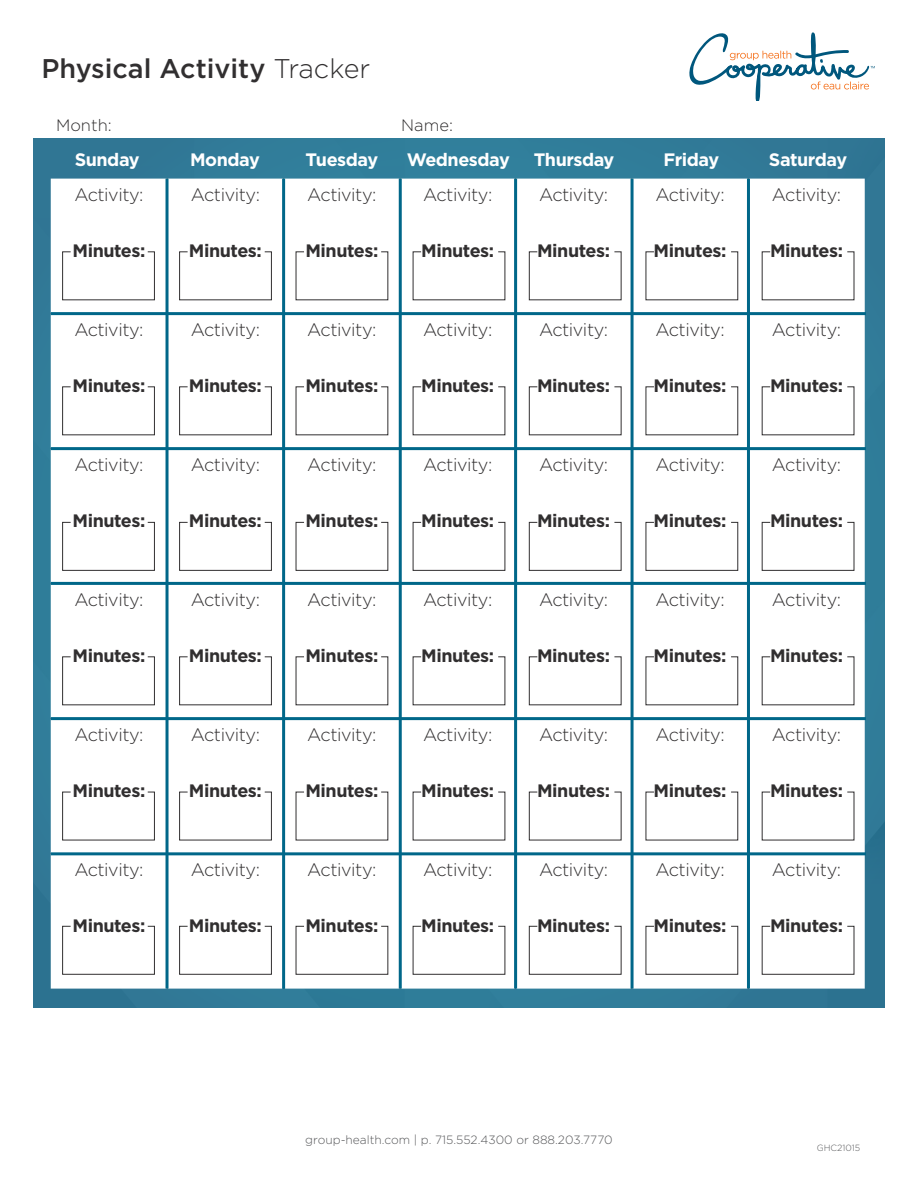
<style>
.page{position:relative;width:918px;height:1188px;background:#fff}
.page>*{position:absolute;margin:0;border:0;box-sizing:border-box;transform-origin:0 0}
.t1{font:500 27px "Gotham HTF";color:#312f30}
.t2{font:300 18px "Gotham HTF";letter-spacing:-.025em;color:#312f30}
.t3{font:700 18px "Gotham HTF";letter-spacing:-.025em;color:#312f30}
.t4{font:700 18px "Gotham HTF";letter-spacing:-.025em;color:#fff}
.t5{font:300 16.5px "Gotham HTF";color:#312f30}
.t6{font:300 12px "Gotham Rounded";color:#57585a}
.t7{font:300 9px "Gotham Rounded";color:#57585a}
.s1{font-weight:300}
</style>
<div class="page">
<div style="left:34px;top:138px;width:850px;height:870px;background:#307c99"></div>
<svg style="left:689px;top:32px;width:186px;height:69px"></svg>
<div style="left:51px;top:179px;width:814px;height:810px;background:#fff"></div>
<hr style="left:166px;top:179px;width:3px;height:810px;background:#006789">
<hr style="left:51px;top:312px;width:815px;height:3px;background:#006789">
<hr style="left:51px;top:447px;width:815px;height:3px;background:#006789">
<hr style="left:51px;top:582px;width:815px;height:3px;background:#006789">
<hr style="left:51px;top:717px;width:815px;height:3px;background:#006789">
<hr style="left:51px;top:852px;width:815px;height:3px;background:#006789">
<hr style="left:282px;top:179px;width:3px;height:810px;background:#006789">
<hr style="left:399px;top:179px;width:3px;height:810px;background:#006789">
<hr style="left:514px;top:179px;width:3px;height:810px;background:#006789">
<hr style="left:631px;top:179px;width:3px;height:810px;background:#006789">
<hr style="left:747px;top:179px;width:3px;height:810px;background:#006789">
<div style="left:62px;top:251px;width:93px;height:49px;background:#fff"></div>
<div style="left:62px;top:386px;width:93px;height:49px;background:#fff"></div>
<svg style="left:62px;top:522px;width:93px;height:49px;background:#f5f5f5"></svg>
<div style="left:62px;top:656px;width:93px;height:49px;background:#fff"></div>
<div style="left:62px;top:792px;width:93px;height:48px;background:#fff"></div>
<svg style="left:62px;top:926px;width:93px;height:49px;background:#f5f5f5"></svg>
<div style="left:179px;top:251px;width:93px;height:49px;background:#fff"></div>
<div style="left:179px;top:386px;width:93px;height:49px;background:#fff"></div>
<svg style="left:179px;top:522px;width:93px;height:49px;background:#f5f5f5"></svg>
<div style="left:179px;top:656px;width:93px;height:49px;background:#fff"></div>
<div style="left:179px;top:792px;width:93px;height:48px;background:#fff"></div>
<svg style="left:179px;top:926px;width:93px;height:49px;background:#f5f5f5"></svg>
<div style="left:296px;top:251px;width:92px;height:49px;background:#fff"></div>
<div style="left:296px;top:386px;width:92px;height:49px;background:#fff"></div>
<div style="left:296px;top:522px;width:92px;height:49px;background:#fff"></div>
<div style="left:296px;top:656px;width:92px;height:49px;background:#fff"></div>
<div style="left:296px;top:792px;width:92px;height:48px;background:#fff"></div>
<div style="left:296px;top:926px;width:92px;height:49px;background:#fff"></div>
<div style="left:413px;top:251px;width:92px;height:49px;background:#fff"></div>
<div style="left:413px;top:386px;width:92px;height:49px;background:#fff"></div>
<div style="left:413px;top:522px;width:92px;height:49px;background:#fff"></div>
<div style="left:413px;top:656px;width:92px;height:49px;background:#fff"></div>
<div style="left:413px;top:792px;width:92px;height:48px;background:#fff"></div>
<div style="left:413px;top:926px;width:92px;height:49px;background:#fff"></div>
<div style="left:529px;top:251px;width:93px;height:49px;background:#fff"></div>
<div style="left:529px;top:386px;width:93px;height:49px;background:#fff"></div>
<svg style="left:529px;top:522px;width:93px;height:49px;background:#f6f6f6"></svg>
<div style="left:529px;top:656px;width:93px;height:49px;background:#fff"></div>
<div style="left:529px;top:792px;width:93px;height:48px;background:#fff"></div>
<svg style="left:529px;top:926px;width:93px;height:49px;background:#f6f6f6"></svg>
<div style="left:646px;top:251px;width:92px;height:49px;background:#fff"></div>
<div style="left:646px;top:386px;width:92px;height:49px;background:#fff"></div>
<div style="left:646px;top:522px;width:92px;height:49px;background:#fff"></div>
<div style="left:646px;top:656px;width:92px;height:49px;background:#fff"></div>
<div style="left:646px;top:792px;width:92px;height:48px;background:#fff"></div>
<div style="left:646px;top:926px;width:92px;height:49px;background:#fff"></div>
<div style="left:762px;top:251px;width:92px;height:49px;background:#fff"></div>
<div style="left:762px;top:386px;width:92px;height:49px;background:#fff"></div>
<div style="left:762px;top:522px;width:92px;height:49px;background:#fff"></div>
<div style="left:762px;top:656px;width:92px;height:49px;background:#fff"></div>
<div style="left:762px;top:792px;width:92px;height:48px;background:#fff"></div>
<div style="left:762px;top:926px;width:92px;height:49px;background:#fff"></div>
<p class="t1" style="left:41px;top:53px;width:330px">Physical Activity <span class="s1">Tracker</span></p>
<p class="t5" style="left:56px;top:116px;width:57px">Month:</p>
<p class="t5" style="left:401px;top:116px;width:53px">Name:</p>
<p class="t4" style="left:75px;top:149px;width:66px">Sunday</p>
<p class="t4" style="left:190px;top:149px;width:71px">Monday</p>
<p class="t4" style="left:306px;top:149px;width:74px">Tuesday</p>
<p class="t4" style="left:407px;top:149px;width:105px">Wednesday</p>
<p class="t4" style="left:534px;top:149px;width:82px">Thursday</p>
<p class="t4" style="left:664px;top:149px;width:57px">Friday</p>
<p class="t4" style="left:769px;top:149px;width:80px">Saturday</p>
<p class="t2" style="left:74px;top:184px;width:71px">Activity:</p>
<p class="t2" style="left:191px;top:184px;width:71px">Activity:</p>
<p class="t2" style="left:307px;top:184px;width:71px">Activity:</p>
<p class="t2" style="left:423px;top:184px;width:71px">Activity:</p>
<p class="t2" style="left:539px;top:184px;width:71px">Activity:</p>
<p class="t2" style="left:655px;top:184px;width:71px">Activity:</p>
<p class="t2" style="left:772px;top:184px;width:71px">Activity:</p>
<p class="t3" style="left:73px;top:241px;width:74px">Minutes:</p>
<p class="t3" style="left:189px;top:241px;width:74px">Minutes:</p>
<p class="t3" style="left:305px;top:241px;width:74px">Minutes:</p>
<p class="t3" style="left:421px;top:241px;width:74px">Minutes:</p>
<p class="t3" style="left:537px;top:241px;width:74px">Minutes:</p>
<p class="t3" style="left:654px;top:241px;width:74px">Minutes:</p>
<p class="t3" style="left:770px;top:241px;width:74px">Minutes:</p>
<p class="t2" style="left:74px;top:319px;width:71px">Activity:</p>
<p class="t2" style="left:191px;top:319px;width:71px">Activity:</p>
<p class="t2" style="left:307px;top:319px;width:71px">Activity:</p>
<p class="t2" style="left:423px;top:319px;width:71px">Activity:</p>
<p class="t2" style="left:539px;top:319px;width:71px">Activity:</p>
<p class="t2" style="left:655px;top:319px;width:71px">Activity:</p>
<p class="t2" style="left:772px;top:319px;width:71px">Activity:</p>
<p class="t3" style="left:73px;top:376px;width:74px">Minutes:</p>
<p class="t3" style="left:189px;top:376px;width:74px">Minutes:</p>
<p class="t3" style="left:305px;top:376px;width:74px">Minutes:</p>
<p class="t3" style="left:421px;top:376px;width:74px">Minutes:</p>
<p class="t3" style="left:537px;top:376px;width:74px">Minutes:</p>
<p class="t3" style="left:654px;top:376px;width:74px">Minutes:</p>
<p class="t3" style="left:770px;top:376px;width:74px">Minutes:</p>
<p class="t2" style="left:74px;top:454px;width:71px">Activity:</p>
<p class="t2" style="left:191px;top:454px;width:71px">Activity:</p>
<p class="t2" style="left:307px;top:454px;width:71px">Activity:</p>
<p class="t2" style="left:423px;top:454px;width:71px">Activity:</p>
<p class="t2" style="left:539px;top:454px;width:71px">Activity:</p>
<p class="t2" style="left:655px;top:454px;width:71px">Activity:</p>
<p class="t2" style="left:772px;top:454px;width:71px">Activity:</p>
<p class="t3" style="left:73px;top:511px;width:74px">Minutes:</p>
<p class="t3" style="left:189px;top:511px;width:74px">Minutes:</p>
<p class="t3" style="left:305px;top:511px;width:74px">Minutes:</p>
<p class="t3" style="left:421px;top:511px;width:74px">Minutes:</p>
<p class="t3" style="left:537px;top:511px;width:74px">Minutes:</p>
<p class="t3" style="left:654px;top:511px;width:74px">Minutes:</p>
<p class="t3" style="left:770px;top:511px;width:74px">Minutes:</p>
<p class="t2" style="left:74px;top:589px;width:71px">Activity:</p>
<p class="t2" style="left:191px;top:589px;width:71px">Activity:</p>
<p class="t2" style="left:307px;top:589px;width:71px">Activity:</p>
<p class="t2" style="left:423px;top:589px;width:71px">Activity:</p>
<p class="t2" style="left:539px;top:589px;width:71px">Activity:</p>
<p class="t2" style="left:655px;top:589px;width:71px">Activity:</p>
<p class="t2" style="left:772px;top:589px;width:71px">Activity:</p>
<p class="t3" style="left:73px;top:646px;width:74px">Minutes:</p>
<p class="t3" style="left:189px;top:646px;width:74px">Minutes:</p>
<p class="t3" style="left:305px;top:646px;width:74px">Minutes:</p>
<p class="t3" style="left:421px;top:646px;width:74px">Minutes:</p>
<p class="t3" style="left:537px;top:646px;width:74px">Minutes:</p>
<p class="t3" style="left:654px;top:646px;width:74px">Minutes:</p>
<p class="t3" style="left:770px;top:646px;width:74px">Minutes:</p>
<p class="t2" style="left:74px;top:724px;width:71px">Activity:</p>
<p class="t2" style="left:191px;top:724px;width:71px">Activity:</p>
<p class="t2" style="left:307px;top:724px;width:71px">Activity:</p>
<p class="t2" style="left:423px;top:724px;width:71px">Activity:</p>
<p class="t2" style="left:539px;top:724px;width:71px">Activity:</p>
<p class="t2" style="left:655px;top:724px;width:71px">Activity:</p>
<p class="t2" style="left:772px;top:724px;width:71px">Activity:</p>
<p class="t3" style="left:73px;top:781px;width:74px">Minutes:</p>
<p class="t3" style="left:189px;top:781px;width:74px">Minutes:</p>
<p class="t3" style="left:305px;top:781px;width:74px">Minutes:</p>
<p class="t3" style="left:421px;top:781px;width:74px">Minutes:</p>
<p class="t3" style="left:537px;top:781px;width:74px">Minutes:</p>
<p class="t3" style="left:654px;top:781px;width:74px">Minutes:</p>
<p class="t3" style="left:770px;top:781px;width:74px">Minutes:</p>
<p class="t2" style="left:74px;top:859px;width:71px">Activity:</p>
<p class="t2" style="left:191px;top:859px;width:71px">Activity:</p>
<p class="t2" style="left:307px;top:859px;width:71px">Activity:</p>
<p class="t2" style="left:423px;top:859px;width:71px">Activity:</p>
<p class="t2" style="left:539px;top:859px;width:71px">Activity:</p>
<p class="t2" style="left:655px;top:859px;width:71px">Activity:</p>
<p class="t2" style="left:772px;top:859px;width:71px">Activity:</p>
<p class="t3" style="left:73px;top:916px;width:74px">Minutes:</p>
<p class="t3" style="left:189px;top:916px;width:74px">Minutes:</p>
<p class="t3" style="left:305px;top:916px;width:74px">Minutes:</p>
<p class="t3" style="left:421px;top:916px;width:74px">Minutes:</p>
<p class="t3" style="left:537px;top:916px;width:74px">Minutes:</p>
<p class="t3" style="left:654px;top:916px;width:74px">Minutes:</p>
<p class="t3" style="left:770px;top:916px;width:74px">Minutes:</p>
<p class="t6" style="left:305px;top:1131px;width:309px">group-health.com | p. 715.552.4300 or 888.203.7770</p>
<p class="t7" style="left:817px;top:1142px;width:45px">GHC21015</p>
</div>
